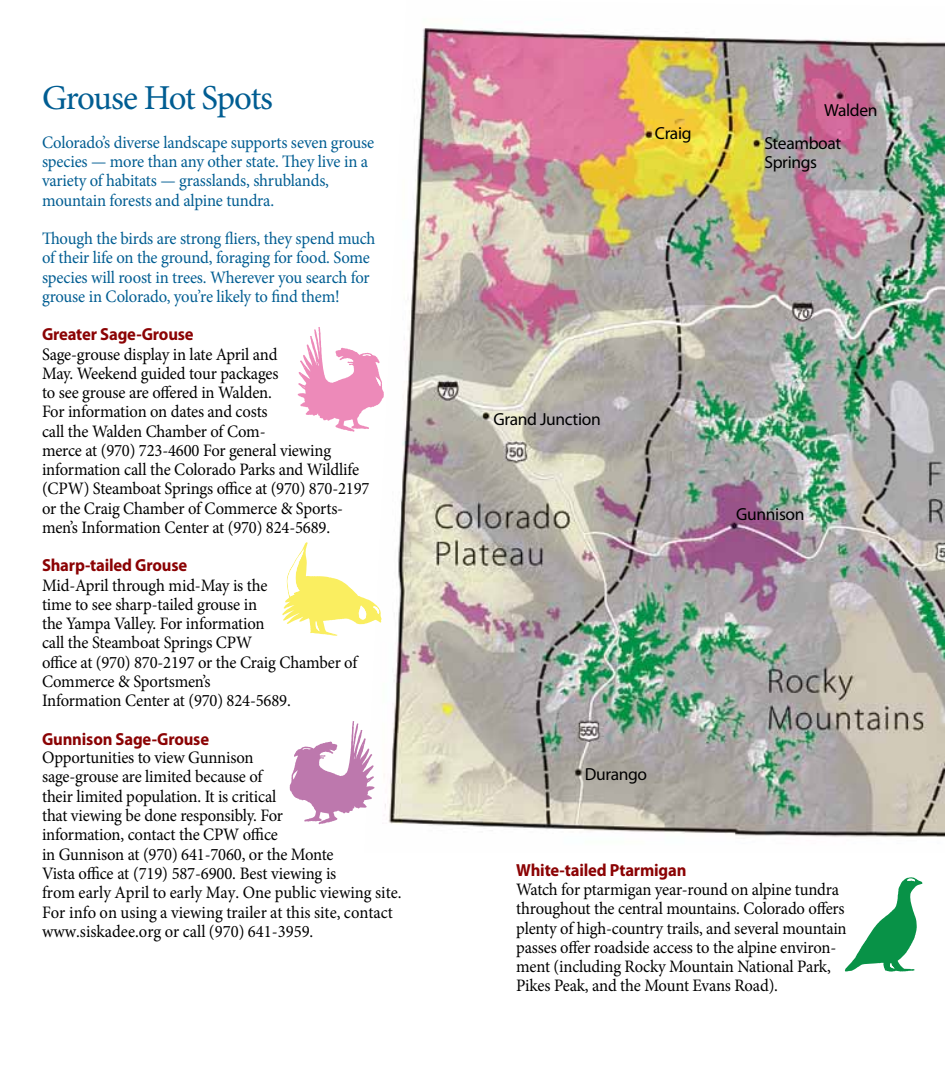
<style>
.page{position:relative;width:945px;height:1071px;background:#fff}
.page>*{position:absolute;margin:0;border:0;box-sizing:border-box;transform-origin:0 0}
.t1{font:35px "Minion Pro";letter-spacing:-.04em;color:#005d92}
.t2{font:17.5px/19.2px "Minion Pro";letter-spacing:-.01em;color:#000;scale:.95 1}
.t3{font:17.5px/19.2px "Minion Pro";letter-spacing:-.015em;color:#005d92;scale:.95 1}
.t4{font:700 17.5px "Myriad Pro";letter-spacing:-.01em;color:#8b0304;scale:.95 1}
.t5{font:17.5px/19.2px "Myriad Pro";letter-spacing:-.02em;color:#000}
</style>
<div class="page">
<img style="left:383px;top:28px;width:562px;height:809px">
<svg style="left:290px;top:721px;width:85px;height:103px"></svg>
<svg style="left:845px;top:877px;width:78px;height:95px"></svg>
<svg style="left:282px;top:542px;width:100px;height:94px"></svg>
<svg style="left:298px;top:327px;width:86px;height:105px"></svg>
<h1 class="t1" style="left:42px;top:75px;width:233px">Grouse Hot Spots</h1>
<p class="t3" style="left:42px;top:133px;width:351px">Colorado’s diverse landscape supports seven grouse species — more than any other state. They live in a variety of habitats — grasslands, shrublands, mountain forests and alpine tundra.</p>
<p class="t3" style="left:42px;top:229px;width:353px">Though the birds are strong fliers, they spend much of their life on the ground, foraging for food. Some species will roost in trees. Wherever you search for grouse in Colorado, you’re likely to find them!</p>
<p class="t4" style="left:42px;top:323px;width:161px">Greater Sage-Grouse</p>
<p class="t2" style="left:42px;top:345px;width:346px">Sage-grouse display in late April and<br>May. Weekend guided tour packages<br>to see grouse are offered in Walden.<br>For information on dates and costs<br>call the Walden Chamber of Com-<br>merce at (970) 723-4600 For general viewing information call the Colorado Parks and Wildlife (CPW) Steamboat Springs office at (970) 870-2197 or the Craig Chamber of Commerce &amp; Sports&shy;men’s Information Center at (970) 824-5689.</p>
<p class="t4" style="left:42px;top:554px;width:154px">Sharp-tailed Grouse</p>
<p class="t2" style="left:42px;top:576px;width:333px">Mid-April through mid-May is the<br>time to see sharp-tailed grouse in<br>the Yampa Valley. For information<br>call the Steamboat Springs CPW<br>office at (970) 870-2197 or the Craig Chamber of Commerce &amp; Sportsmen’s<br>Information Center at (970) 824-5689.</p>
<p class="t4" style="left:42px;top:727px;width:177px">Gunnison Sage-Grouse</p>
<p class="t2" style="left:42px;top:748px;width:380px">Opportunities to view Gunnison<br>sage-grouse are limited because of<br>their limited population. It is critical<br>that viewing be done responsibly. For<br>information, contact the CPW office<br>in Gunnison at (970) 641-7060, or the Monte<br>Vista office at (719) 587-6900. Best viewing is<br>from early April to early May. One public viewing site.<br>For info on using a viewing trailer at this site, contact www.siskadee.org or call (970) 641-3959.</p>
<p class="t5" style="left:655px;top:123px;width:38px">Craig</p>
<p class="t5" style="left:824px;top:100px;width:55px">Walden</p>
<p class="t5" style="left:764px;top:133px;width:78px">Steamboat<br>Springs</p>
<p class="t5" style="left:494px;top:409px;width:109px">Grand Junction</p>
<p class="t5" style="left:736px;top:504px;width:70px">Gunnison</p>
<p class="t5" style="left:585px;top:764px;width:64px">Durango</p>
<p class="t4" style="left:516px;top:859px;width:181px">White-tailed Ptarmigan</p>
<p class="t2" style="left:516px;top:880px;width:349px">Watch for ptarmigan year-round on alpine tundra throughout the central mountains. Colorado offers plenty of high-country trails, and several mountain passes offer roadside access to the alpine environ&shy;ment (including Rocky Mountain National Park, Pikes Peak, and the Mount Evans Road).</p>
</div>
